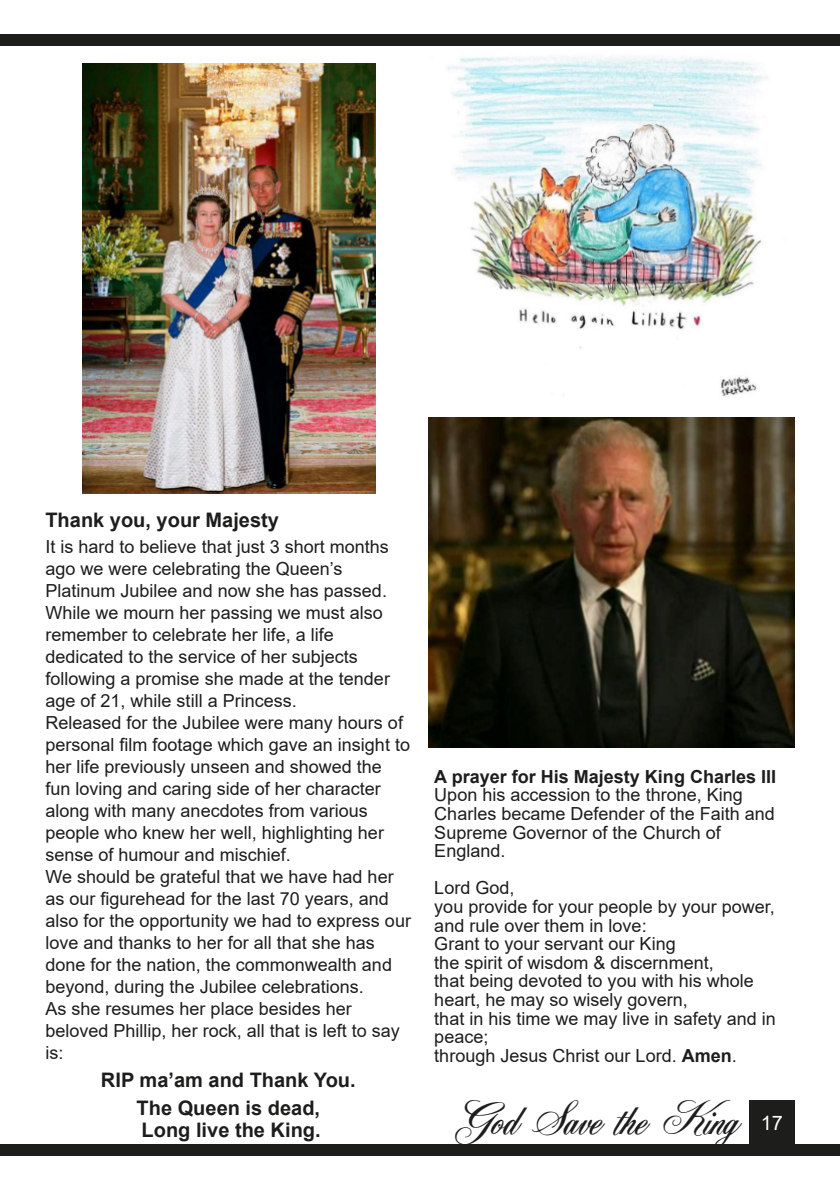
<style>
.page{position:relative;width:840px;height:1191px;background:#fff}
.page>*{position:absolute;margin:0;border:0;box-sizing:border-box;transform-origin:0 0}
.t1{font:43.4px "Ancestory SF";color:#1d1d1b}
.t2{font:700 20px/28px "Arial";color:#1d1d1b;text-align:center}
.t3{font:20px "Arial";color:#fff}
.t4{font:18px/22px "Arial";color:#1d1d1b}
.t5{font:700 18px "Arial";color:#1d1d1b}
.s1{font-weight:700}
</style>
<div class="page">
<div style="left:748px;top:1100px;width:46px;height:45px;background:#1d1d1b"></div>
<div style="left:0;top:34px;width:839px;height:11px;background:#1d1d1b"></div>
<div style="left:0;top:1144px;width:839px;height:12px;background:#1d1d1b"></div>
<img style="left:428px;top:56px;width:367px;height:362px">
<img style="left:83px;top:63px;width:292px;height:430px">
<img style="left:428px;top:418px;width:366px;height:329px">
<p class="t2" style="left:45px;top:507px;width:235px">Thank you, your Majesty</p>
<p class="t4" style="left:45px;top:537px;width:367px">It is hard to believe that just 3 short months ago we were celebrating the Queen’s Platinum Jubilee and now she has passed.<br>While we mourn her passing we must also remember to celebrate her life, a life dedicated to the service of her subjects following a promise she made at the tender age of 21, while still a Princess.<br>Released for the Jubilee were many hours of personal film footage which gave an insight to her life previously unseen and showed the fun loving and caring side of her character along with many anecdotes from various people who knew her well, highlighting her sense of humour and mischief.<br>We should be grateful that we have had her as our figurehead for the last 70 years, and also for the opportunity we had to express our love and thanks to her for all that she has done for the nation, the commonwealth and beyond, during the Jubilee celebrations.<br>As she resumes her place besides her beloved Phillip, her rock, all that is left to say is:</p>
<p class="t2" style="left:101px;top:1067px;width:256px">RIP ma’am and Thank You.<br>The Queen is dead,</p>
<p class="t2" style="left:141px;top:1117px;width:180px">Long live the King.</p>
<p class="t5" style="left:434px;top:769px;width:343px">A prayer for His Majesty King Charles III</p>
<p class="t4" style="left:434px;top:787px;width:342px;line-height:18.6px">Upon his accession to the throne, King<br>Charles became Defender of the Faith and<br>Supreme Governor of the Church of<br>England.</p>
<p class="t4" style="left:434px;top:880px;width:343px;line-height:18.6px">Lord God,<br>you provide for your people by your power, and rule over them in love:<br>Grant to your servant our King<br>the spirit of wisdom &amp; discernment,<br>that being devoted to you with his whole heart, he may so wisely govern,<br>that in his time we may live in safety and in peace;<br>through Jesus Christ our Lord. <span class="s1">Amen</span>.</p>
<h1 class="t1" style="left:448px;top:1091px;width:289px">God Save the King</h1>
<p class="t3" style="left:760px;top:1115px;width:24px">17</p>
</div>
